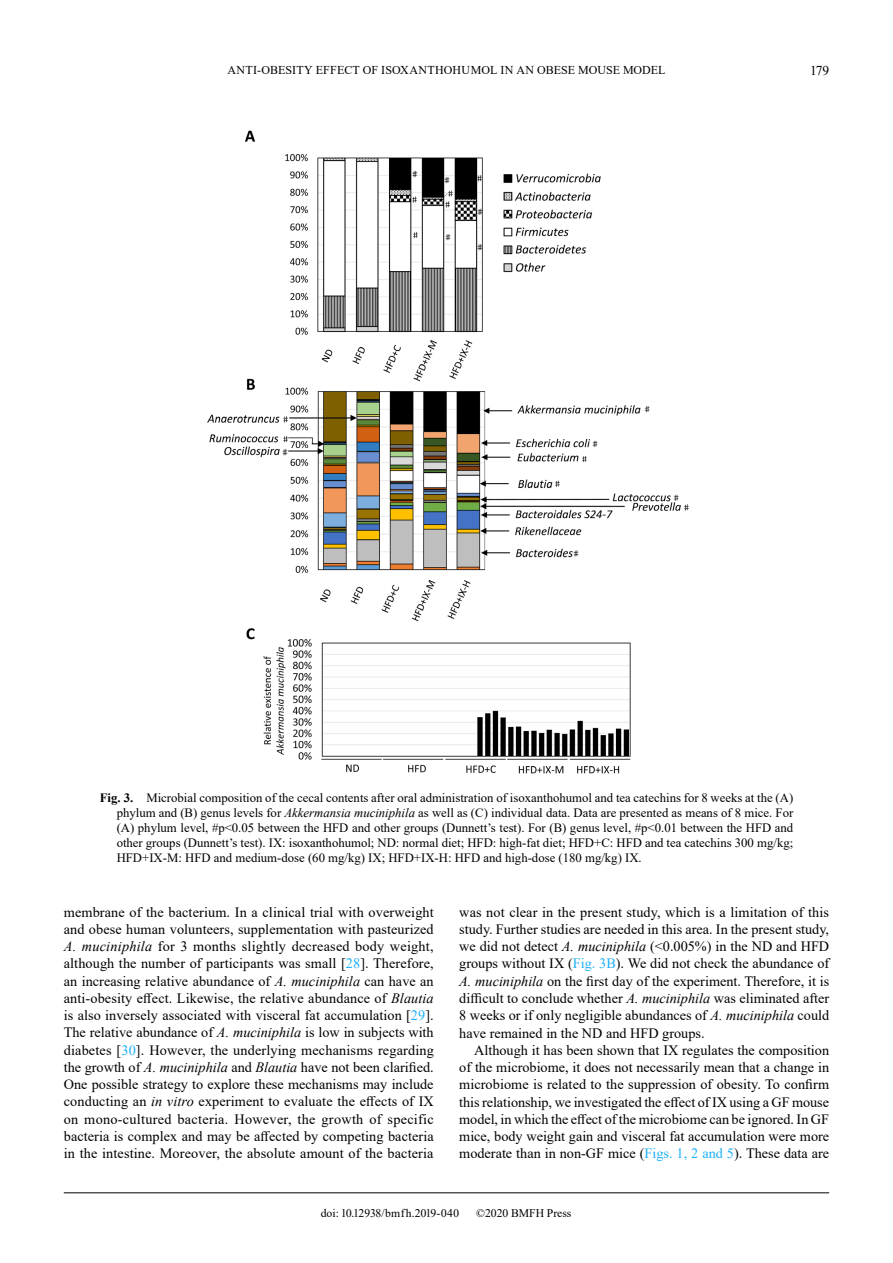
<style>
.page{position:relative;width:893px;height:1263px;background:#fff}
.page>*{position:absolute;margin:0;border:0;box-sizing:border-box;transform-origin:0 0}
.t1{font:14.25px/17.2px "Times New Roman";color:#000;text-align:justify}
.t2{font:13.5px "Times New Roman";color:#000}
.t3{font:12.75px/15px "Times New Roman";color:#000;text-align:justify}
.t4{font:12px "Times New Roman";letter-spacing:.005em;color:#000}
.t5{font:11.7px "Times New Roman";letter-spacing:-.005em;color:#000}
.s1{font-weight:700}
.s2{font-style:italic}
.s3{color:#1eb0f8}
</style>
<div class="page">
<hr style="left:64px;top:1192px;width:765px;height:1px;background:#000">
<img style="left:207px;top:130px;width:482px;height:644px">
<p class="t4" style="left:227px;top:61px;width:440px">ANTI-OBESITY EFFECT OF ISOXANTHOHUMOL IN AN OBESE MOUSE MODEL</p>
<p class="t2" style="left:810px;top:61px;width:21px">179</p>
<p class="t3" style="left:117px;top:790px;width:678px;text-indent:-17px"><span class="s1">Fig. 3.</span> Microbial composition of the cecal contents after oral administration of isoxanthohumol and tea catechins for 8 weeks at the (A) phylum and (B) genus levels for <span class="s2">Akkermansia muciniphila</span> as well as (C) individual data. Data are presented as means of 8 mice. For (A) phylum level, #p&lt;0.05 between the HFD and other groups (Dunnett’s test). For (B) genus level, #p&lt;0.01 between the HFD and other groups (Dunnett’s test). IX: isoxanthohumol; ND: normal diet; HFD: high-fat diet; HFD+C: HFD and tea catechins 300 mg/kg; HFD+IX-M: HFD and medium-dose (60 mg/kg) IX; HFD+IX-H: HFD and high-dose (180 mg/kg) IX.</p>
<p class="t1" style="left:64px;top:903px;width:372px">membrane of the bacterium. In a clinical trial with overweight and obese human volunteers, supplementation with pasteurized <span class="s2">A. muciniphila</span> for 3 months slightly decreased body weight, although the number of participants was small [<span class="s3">28</span>]. Therefore, an increasing relative abundance of <span class="s2">A. muciniphila</span> can have an anti-obesity effect. Likewise, the relative abundance of <span class="s2">Blautia </span>is also inversely associated with visceral fat accumulation [<span class="s3">29</span>].<br>The relative abundance of <span class="s2">A. muciniphila</span> is low in subjects with diabetes [<span class="s3">30</span>]. However, the underlying mechanisms regarding the growth of <span class="s2">A. muciniphila</span> and <span class="s2">Blautia</span> have not been clarified.<br>One possible strategy to explore these mechanisms may include conducting an <span class="s2">in vitro</span> experiment to evaluate the effects of IX on mono-cultured bacteria. However, the growth of specific bacteria is complex and may be affected by competing bacteria in the intestine. Moreover, the absolute amount of the bacteria</p>
<p class="t1" style="left:459px;top:903px;width:371px">was not clear in the present study, which is a limitation of this study. Further studies are needed in this area. In the present study, we did not detect <span class="s2">A. muciniphila</span> (&lt;0.005%) in the ND and HFD groups without IX (<span class="s3">Fig. 3B</span>). We did not check the abundance of <span class="s2">A. muciniphila</span> on the first day of the experiment. Therefore, it is difficult to conclude whether <span class="s2">A. muciniphila</span> was eliminated after 8 weeks or if only negligible abundances of <span class="s2">A. muciniphila</span> could have remained in the ND and HFD groups.</p>
<p class="t1" style="left:459px;top:1041px;width:371px;text-indent:15px">Although it has been shown that IX regulates the composition of the microbiome, it does not necessarily mean that a change in microbiome is related to the suppression of obesity. To confirm this relationship, we investigated the effect of IX using a GF mouse model, in which the effect of the microbiome can be ignored. In GF mice, body weight gain and visceral fat accumulation were more moderate than in non-GF mice (<span class="s3">Figs. 1, 2 and 5</span>). These data are</p>
<p class="t5" style="left:321px;top:1205px;width:140px">doi: 10.12938/bmfh.2019-040</p>
<p class="t5" style="left:476px;top:1205px;width:97px">©2020 BMFH Press</p>
</div>
